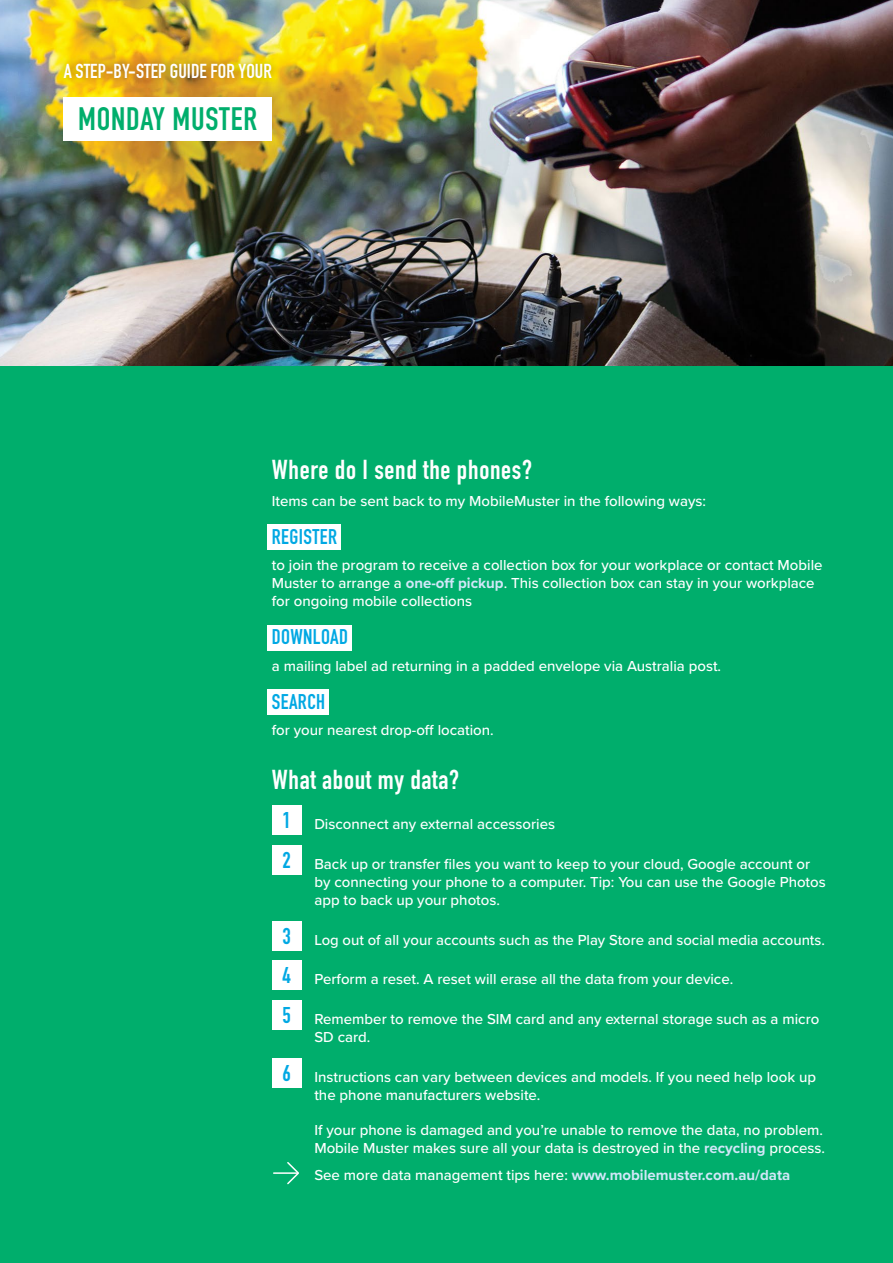
<style>
.page{position:relative;width:893px;height:1263px;background:#00ae6c}
.page>*{position:absolute;margin:0;border:0;box-sizing:border-box;transform-origin:0 0}
.t1{font:700 32.1px "DIN Condensed";letter-spacing:.025em;color:#00ae6c}
.t2{font:700 27px "DIN Condensed";letter-spacing:.025em;color:#fff}
.t3{font:700 21px "DIN Condensed";letter-spacing:.02em;color:#00a8e3}
.t4{font:700 19.95px "DIN Condensed";color:#fff}
.t5{font:500 15px/18px "Proxima Nova";color:#fff}
.s1{font-weight:700;color:#d1e7f8}
.s2{font-family:"DIN Condensed";font-weight:700;font-size:22.5px;color:#00a8e3}
</style>
<div class="page">
<img style="left:0;top:0;width:893px;height:366px">
<div style="left:64px;top:97px;width:208px;height:43px;background:#fff"></div>
<div style="left:55px;top:54px;width:226px;height:33px;background:#000;opacity:.37"></div>
<div style="left:268px;top:525px;width:73px;height:25px;background:#fff"></div>
<div style="left:268px;top:625px;width:84px;height:25px;background:#fff"></div>
<div style="left:268px;top:690px;width:61px;height:25px;background:#fff"></div>
<div style="left:272px;top:805px;width:30px;height:30px;background:#fff"></div>
<div style="left:272px;top:845px;width:30px;height:30px;background:#fff"></div>
<div style="left:272px;top:921px;width:30px;height:29px;background:#fff"></div>
<div style="left:272px;top:960px;width:30px;height:30px;background:#fff"></div>
<div style="left:272px;top:1000px;width:30px;height:30px;background:#fff"></div>
<div style="left:272px;top:1058px;width:30px;height:30px;background:#fff"></div>
<hr style="left:274px;top:1172px;width:23px;height:2px;background:#fff">
<svg style="left:286px;top:1162px;width:13px;height:23px"></svg>
<h3 class="t4" style="left:64px;top:58px;width:210px">A STEP-BY-STEP GUIDE FOR YOUR</h3>
<h1 class="t1" style="left:78px;top:97px;width:180px">MONDAY MUSTER</h1>
<h2 class="t2" style="left:272px;top:452px;width:262px">Where do I send the phones?</h2>
<p class="t5" style="left:272px;top:491px;width:436px">Items can be sent back to my MobileMuster in the following ways:</p>
<h3 class="t3" style="left:272px;top:522px;width:67px">REGISTER</h3>
<p class="t5" style="left:272px;top:556px;width:552px">to join the program to receive a collection box for your workplace or contact Mobile<br>Muster to arrange a <span class="s1">one-off pickup</span>. This collection box can stay in your workplace for ongoing mobile collections</p>
<h3 class="t3" style="left:272px;top:623px;width:78px">DOWNLOAD</h3>
<p class="t5" style="left:272px;top:656px;width:451px">a mailing label ad returning in a padded envelope via Australia post.</p>
<h3 class="t3" style="left:272px;top:687px;width:55px">SEARCH</h3>
<p class="t5" style="left:272px;top:721px;width:223px">for your nearest drop-off location.</p>
<h2 class="t2" style="left:272px;top:761px;width:189px">What about my data?</h2>
<p class="t5" style="left:283px;top:814px;width:274px"><span class="s2">1</span> Disconnect any external accessories</p>
<p class="t5" style="left:314px;top:854px;width:513px;text-indent:-32px"><span class="s2">2</span> Back up or transfer files you want to keep to your cloud, Google account or by connecting your phone to a computer. Tip: You can use the Google Photos app to back up your photos.</p>
<p class="t5" style="left:283px;top:930px;width:544px"><span class="s2">3</span> Log out of all your accounts such as the Play Store and social media accounts.</p>
<p class="t5" style="left:283px;top:970px;width:452px"><span class="s2">4</span> Perform a reset. A reset will erase all the data from your device.</p>
<p class="t5" style="left:314px;top:1010px;width:506px;text-indent:-32px"><span class="s2">5</span> Remember to remove the SIM card and any external storage such as a micro<br>SD card.</p>
<p class="t5" style="left:314px;top:1067px;width:503px;text-indent:-32px"><span class="s2">6</span> Instructions can vary between devices and models. If you need help look up the phone manufacturers website.</p>
<p class="t5" style="left:314px;top:1120px;width:512px">If your phone is damaged and you’re unable to remove the data, no problem.<br>Mobile Muster makes sure all your data is destroyed in the <span class="s1">recycling</span> process.</p>
<p class="t5" style="left:314px;top:1165px;width:477px">See more data management tips here: <span class="s1">www.mobilemuster.com.au/data</span></p>
</div>
